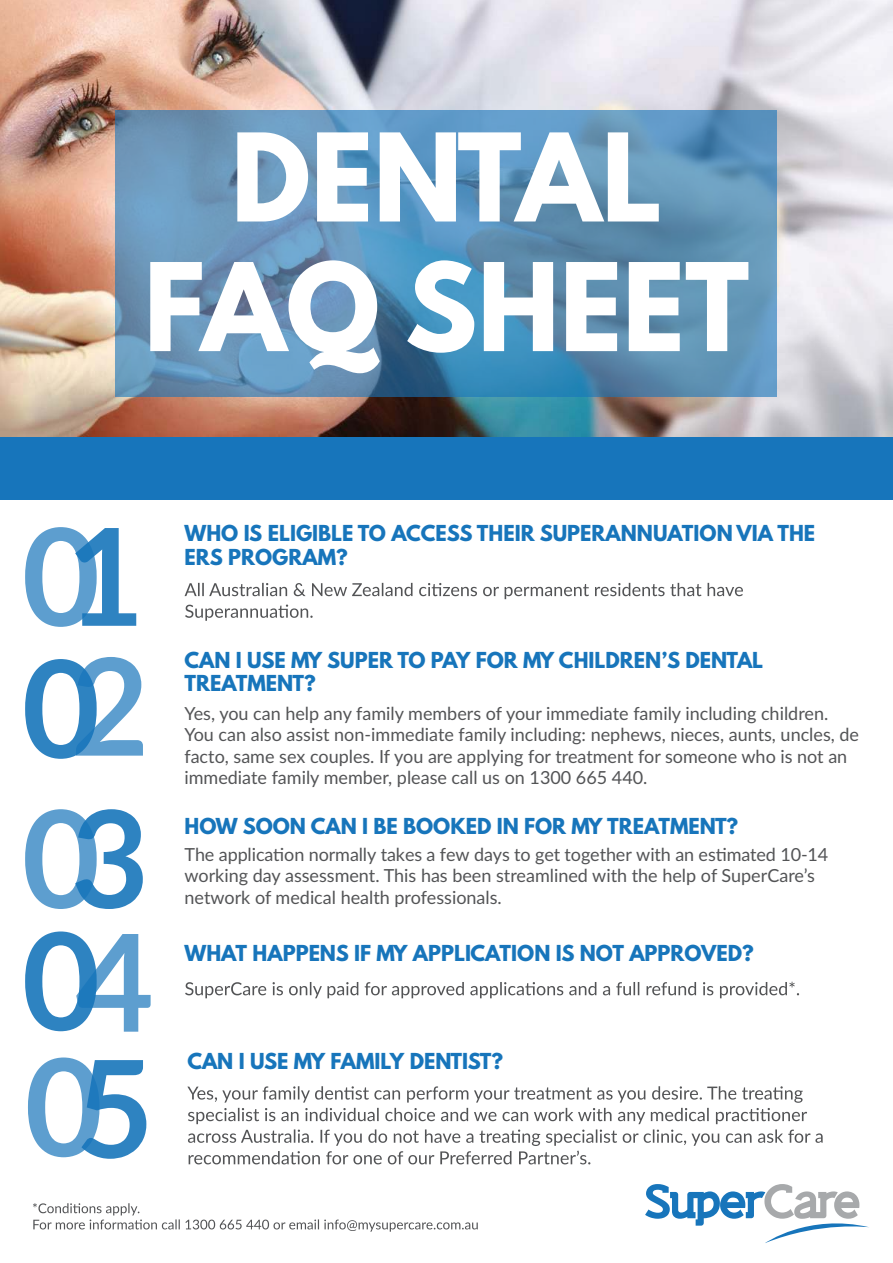
<style>
.page{position:relative;width:893px;height:1263px;background:#fff}
.page>*{position:absolute;margin:0;border:0;box-sizing:border-box;transform-origin:0 0}
.t1{font:700 135px/129.9px "Lato";color:#1775bb}
.t2{font:700 108px/129.6px "League Spartan";color:#fff;text-align:center}
.t3{font:700 19.5px/23.4px "League Spartan";color:#1775bb}
.t4{font:18px/21.6px "Lato";color:#535456}
</style>
<div class="page">
<img style="left:0;top:0;width:893px;height:438px">
<svg style="left:116px;top:110px;width:661px;height:286px;background:#5e91b7"></svg>
<div style="left:0;top:438px;width:893px;height:62px;background:#1775bb"></div>
<svg style="left:185px;top:583px;width:558px;height:38px"></svg>
<svg style="left:185px;top:982px;width:614px;height:16px"></svg>
<svg style="left:187px;top:1086px;width:636px;height:78px"></svg>
<svg style="left:33px;top:1203px;width:445px;height:29px"></svg>
<svg style="left:645px;top:1184px;width:224px;height:59px"></svg>
<h2 class="t2" style="left:144px;top:122px;width:607px">DENTAL<br>FAQ SHEET</h2>
<h1 class="t1" style="left:22px;top:513px;width:80px;line-height:131.9px">0<br>0</h1>
<h1 class="t1" style="left:66px;top:514px;width:84px">1<br>2</h1>
<h1 class="t1" style="left:22px;top:800px;width:134px;line-height:123px">0<br>04</h1>
<h1 class="t1" style="left:71px;top:796px;width:80px">3</h1>
<p class="t3" style="left:184px;top:524px;width:632px">WHO IS ELIGIBLE TO ACCESS THEIR SUPERANNUATION VIA THE<br>ERS PROGRAM?</p>
<p class="t3" style="left:184px;top:650px;width:580px">CAN I USE MY SUPER TO PAY FOR MY CHILDREN’S DENTAL<br>TREATMENT?</p>
<p class="t4" style="left:184px;top:703px;width:676px">Yes, you can help any family members of your immediate family including children.<br>You can also assist non-immediate family including: nephews, nieces, aunts, uncles, de facto, same sex couples. If you are applying for treatment for someone who is not an immediate family member, please call us on 1300 665 440.</p>
<p class="t3" style="left:184px;top:816px;width:555px">HOW SOON CAN I BE BOOKED IN FOR MY TREATMENT?</p>
<p class="t4" style="left:184px;top:843px;width:645px">The application normally takes a few days to get together with an estimated 10-14 working day assessment. This has been streamlined with the help of SuperCare’s network of medical health professionals.</p>
<p class="t3" style="left:184px;top:942px;width:571px">WHAT HAPPENS IF MY APPLICATION IS NOT APPROVED?</p>
<h1 class="t1" style="left:25px;top:1045px;width:131px">05</h1>
<p class="t3" style="left:187px;top:1050px;width:317px">CAN I USE MY FAMILY DENTIST?</p>
</div>
